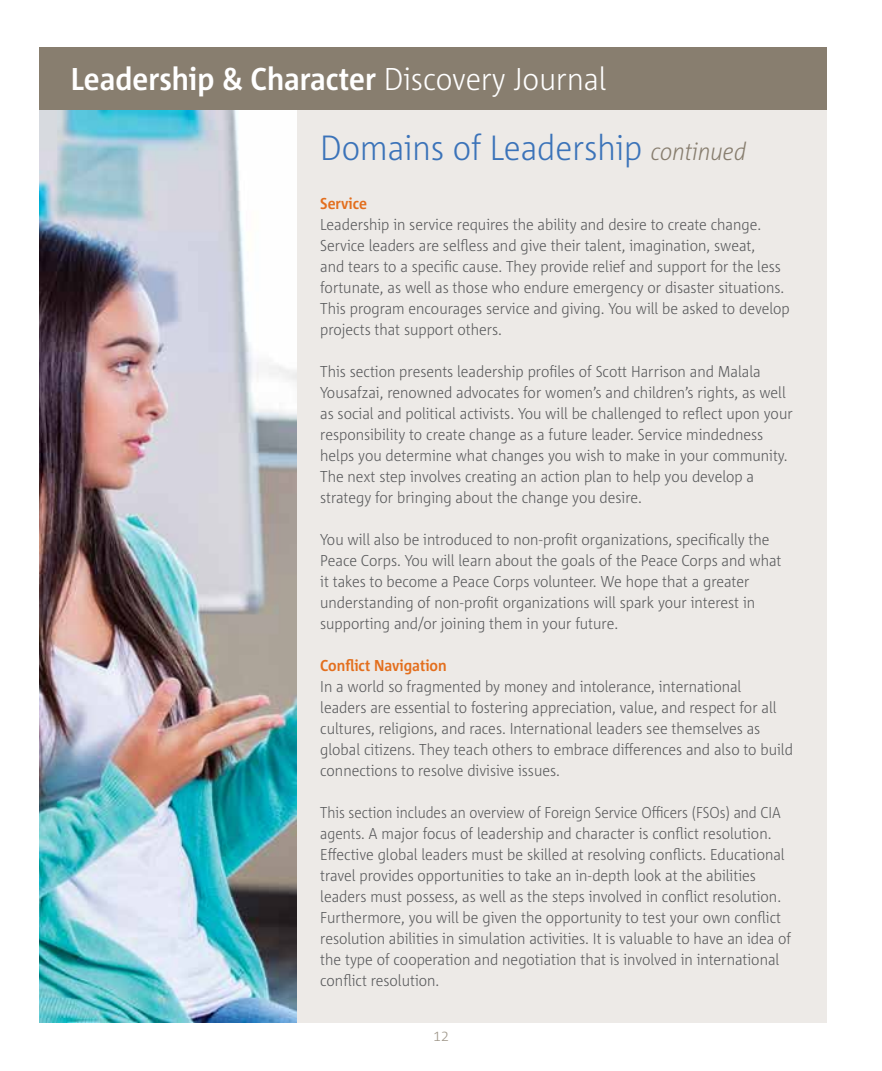
<style>
.page{position:relative;width:882px;height:1071px;background:#fff}
.page>*{position:absolute;margin:0;border:0;box-sizing:border-box;transform-origin:0 0}
.t1{font:300 35px "Corpid C1 s S Cd";color:#3b73b9}
.t2{font:700 31.5px "Corpid C1 s S Cd";color:#fff}
.t3{font:300 15.75px/21px "Corpid C1 s S Cd";color:#58595b}
.t4{font:300 15.75px/21px "Corpid C1 s S Cd";color:#58595b;scale:.96 1}
.t5{font:700 15.75px "Corpid C1 s S Cd";color:#e36f1e}
.t6{font:300 15.75px "Corpid C1 s S Cd";color:#a0988b}
.s1{font-weight:300}
.s2{font-style:italic;font-size:24.5px;color:#887e6f}
</style>
<div class="page">
<div style="left:39px;top:101px;width:788px;height:921px;background:#edeae7"></div>
<div style="left:39px;top:47px;width:788px;height:63px;background:#887e6f"></div>
<img style="left:39px;top:110px;width:258px;height:912px">
<h2 class="t2" style="left:71px;top:59px;width:537px">Leadership &amp; Character <span class="s1">Discovery Journal</span></h2>
<h1 class="t1" style="left:320px;top:126px;width:428px">Domains of Leadership <span class="s2">continued</span></h1>
<p class="t5" style="left:320px;top:194px;width:48px">Service</p>
<p class="t3" style="left:320px;top:214px;width:471px">Leadership in service requires the ability and desire to create change.<br>Service leaders are selfless and give their talent, imagination, sweat,<br>and tears to a specific cause. They provide relief and support for the less fortunate, as well as those who endure emergency or disaster situations.<br>This program encourages service and giving. You will be asked to develop projects that support others.</p>
<p class="t3" style="left:320px;top:361px;width:474px">This section presents leadership profiles of Scott Harrison and Malala Yousafzai, renowned advocates for women’s and children’s rights, as well as social and political activists. You will be challenged to reflect upon your responsibility to create change as a future leader. Service mindedness helps you determine what changes you wish to make in your community.<br>The next step involves creating an action plan to help you develop a strategy for bringing about the change you desire.</p>
<p class="t3" style="left:320px;top:529px;width:463px">You will also be introduced to non-profit organizations, specifically the Peace Corps. You will learn about the goals of the Peace Corps and what it takes to become a Peace Corps volunteer. We hope that a greater understanding of non-profit organizations will spark your interest in supporting and/or joining them in your future.</p>
<p class="t5" style="left:320px;top:656px;width:128px">Conflict Navigation</p>
<p class="t3" style="left:320px;top:676px;width:474px">In a world so fragmented by money and intolerance, international<br>leaders are essential to fostering appreciation, value, and respect for all cultures, religions, and races. International leaders see themselves as global citizens. They teach others to embrace differences and also to build connections to resolve divisive issues.</p>
<p class="t4" style="left:320px;top:802px;width:492px">This section includes an overview of Foreign Service Officers (FSOs) and CIA agents. A major focus of leadership and character is conflict resolution.<br>Effective global leaders must be skilled at resolving conflicts. Educational travel provides opportunities to take an in-depth look at the abilities leaders must possess, as well as the steps involved in conflict resolution.<br>Furthermore, you will be given the opportunity to test your own conflict resolution abilities in simulation activities. It is valuable to have an idea of the type of cooperation and negotiation that is involved in international conflict resolution.</p>
<p class="t6" style="left:433px;top:1026px;width:17px">12</p>
</div>
